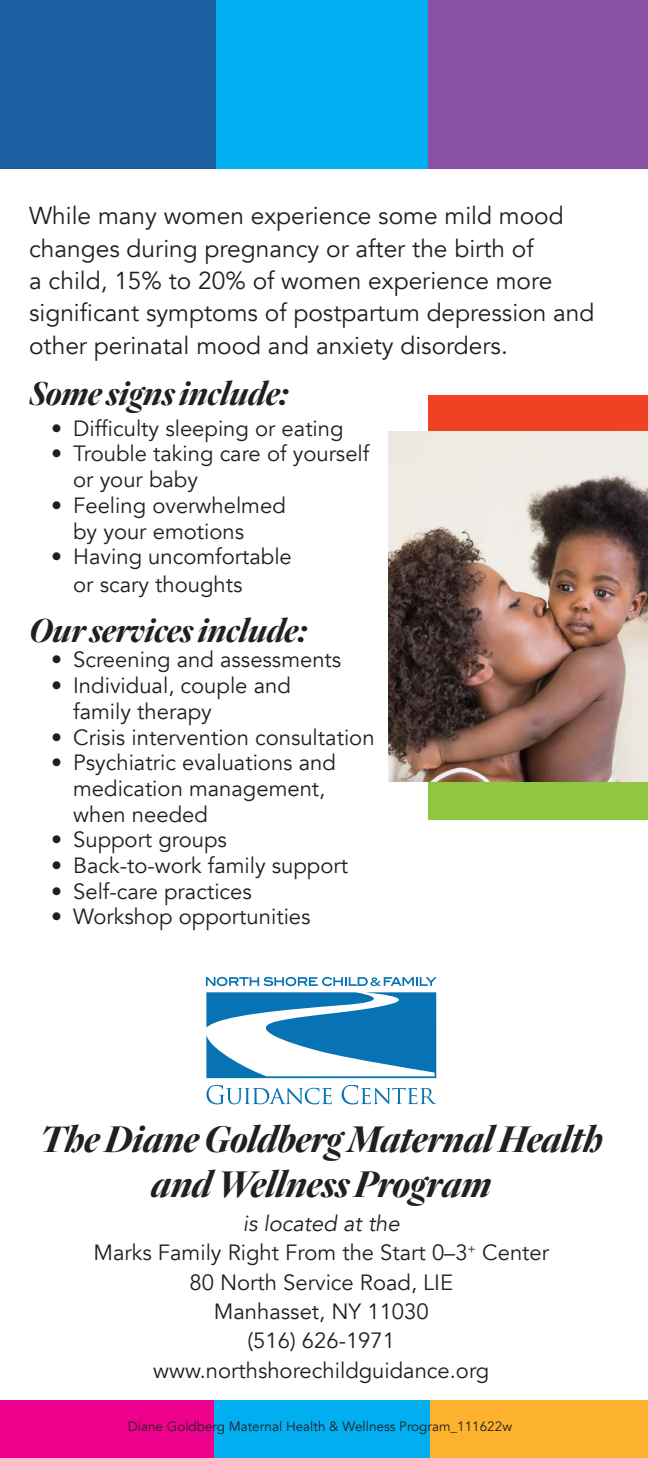
<style>
.page{position:relative;width:648px;height:1458px;background:#fff}
.page>*{position:absolute;margin:0;border:0;box-sizing:border-box;transform-origin:0 0}
.t1{font:italic 700 38.25px/45px "Quarto";color:#231f20;text-align:center}
.t2{font:italic 700 34.2px "Quarto";color:#231f20}
.t3{font:24.53px/32.4px "Avenir";color:#231f20}
.t4{font:22.05px/25.7px "Avenir";color:#231f20}
.t5{font:italic 22.05px "Avenir";color:#231f20}
.t6{font:13.5px "Avenir";color:#231f20}
</style>
<div class="page">
<div style="left:216px;top:0;width:214px;height:169px;background:#01aef0"></div>
<div style="left:0;top:0;width:216px;height:169px;background:#1b5fa0"></div>
<div style="left:429px;top:0;width:219px;height:169px;background:#8a51a2"></div>
<svg style="left:206px;top:1085px;width:126px;height:19px"></svg>
<svg style="left:342px;top:1085px;width:95px;height:19px"></svg>
<svg style="left:206px;top:992px;width:230px;height:86px"></svg>
<svg style="left:206px;top:977px;width:231px;height:9px"></svg>
<div style="left:428px;top:395px;width:220px;height:213px;background:#f04124"></div>
<div style="left:428px;top:608px;width:220px;height:212px;background:#8fc740"></div>
<img style="left:388px;top:431px;width:260px;height:351px">
<div style="left:0;top:1401px;width:214px;height:57px;background:#ee018d"></div>
<div style="left:214px;top:1401px;width:217px;height:57px;background:#01aef0"></div>
<div style="left:430px;top:1401px;width:218px;height:57px;background:#fcb22f"></div>
<p class="t3" style="left:29px;top:200px;width:567px">While many women experience some mild mood changes during pregnancy or after the birth of<br>a child, 15% to 20% of women experience more significant symptoms of postpartum depression and other perinatal mood and anxiety disorders.</p>
<p class="t2" style="left:29px;top:373px;width:261px">Some signs include:</p>
<p class="t4" style="left:51px;top:416px;width:294px">• Difficulty sleeping or eating</p>
<p class="t4" style="left:73px;top:441px;width:298px;text-indent:-22px">• Trouble taking care of yourself or your baby</p>
<p class="t4" style="left:73px;top:493px;width:214px;text-indent:-22px">• Feeling overwhelmed by your emotions</p>
<p class="t4" style="left:73px;top:543px;width:220px;line-height:27.4px;text-indent:-22px">• Having uncomfortable or scary thoughts</p>
<p class="t2" style="left:29px;top:609px;width:280px">Our services include:</p>
<p class="t4" style="left:51px;top:647px;width:292px">• Screening and assessments</p>
<p class="t4" style="left:73px;top:673px;width:219px;text-indent:-22px">• Individual, couple and family therapy</p>
<p class="t4" style="left:51px;top:725px;width:325px">• Crisis intervention consultation</p>
<p class="t4" style="left:73px;top:750px;width:264px;text-indent:-22px">• Psychiatric evaluations and medication management, when needed</p>
<p class="t4" style="left:51px;top:827px;width:177px">• Support groups</p>
<p class="t4" style="left:51px;top:853px;width:299px">• Back-to-work family support</p>
<p class="t4" style="left:51px;top:879px;width:202px">• Self-care practices</p>
<p class="t4" style="left:51px;top:904px;width:261px">• Workshop opportunities</p>
<p class="t1" style="left:40px;top:1117px;width:564px">The Diane Goldberg Maternal Health and Wellness Program</p>
<p class="t5" style="left:243px;top:1210px;width:159px">is located at the</p>
<p class="t4" style="left:93px;top:1240px;width:457px">Marks Family Right From the Start 0–3<sup>+</sup> Center</p>
<p class="t4" style="left:189px;top:1270px;width:265px">80 North Service Road, LIE</p>
<p class="t4" style="left:214px;top:1299px;width:216px">Manhasset, NY 11030</p>
<p class="t4" style="left:153px;top:1327px;width:338px;line-height:29.5px;text-align:center">(516) 626-1971 www.northshorechildguidance.org</p>
<p class="t6" style="left:128px;top:1418px;width:386px">Diane Goldberg Maternal Health &amp; Wellness Program_111622w</p>
</div>
